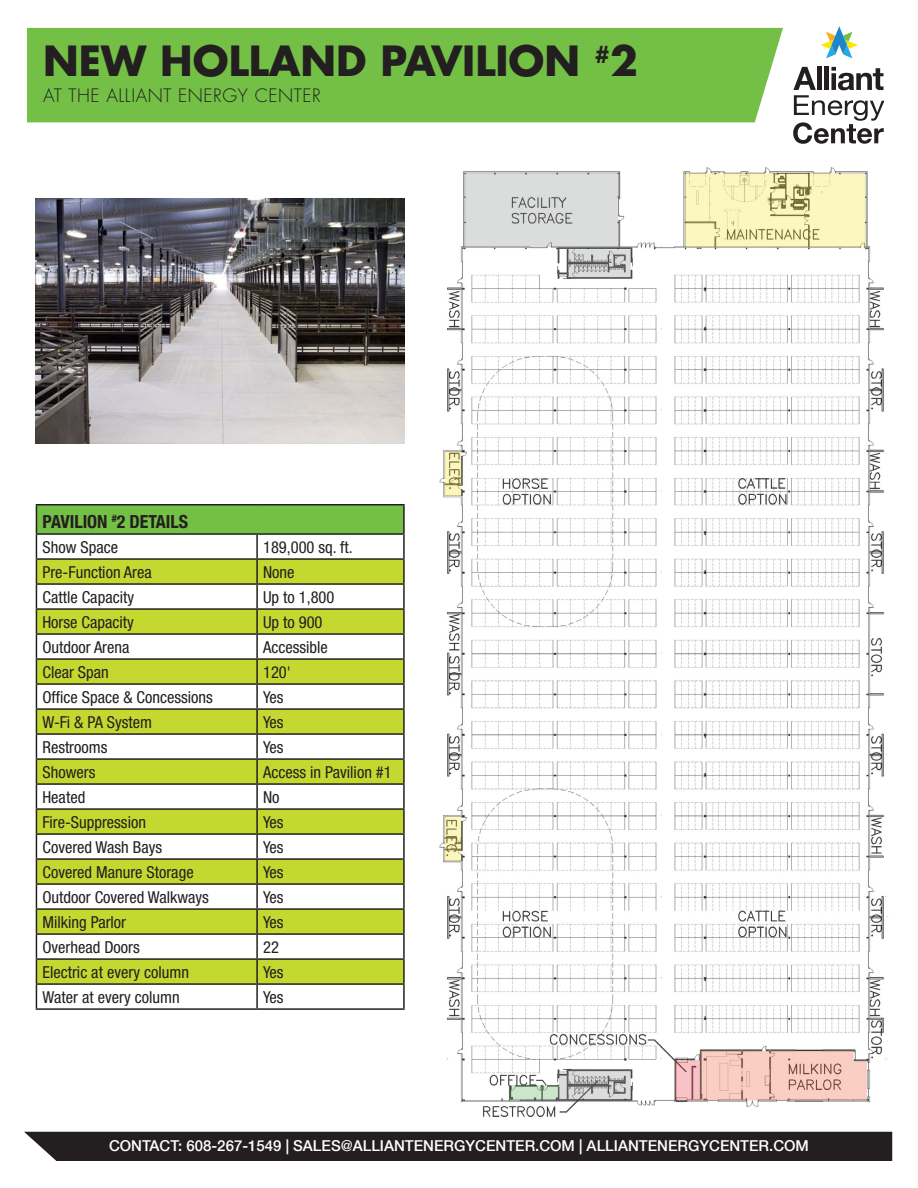
<style>
.page{position:relative;width:918px;height:1188px;background:#fff}
.page>*{position:absolute;margin:0;border:0;box-sizing:border-box;transform-origin:0 0}
.Headline{font:700 40.5px "Futura";color:#231f20}
.Headline-2{font:300 18px "Futura";letter-spacing:.03em;color:#231f20}
.Subhead{font:700 condensed 18px "Helvetica Neue";letter-spacing:-.005em;color:#231f20}
.t1{font:condensed 16.5px "Helvetica Neue";color:#231f20}
.Headline-3{font:500 15px "Helvetica Neue";color:#fff}
</style>
<div class="page">
<div style="left:24px;top:1132px;width:868px;height:29px;background:#231f20"></div>
<svg style="left:793px;top:67px;width:91px;height:77px"></svg>
<svg style="left:820px;top:26px;width:38px;height:33px"></svg>
<div style="left:27px;top:28px;width:756px;height:94px;background:#74bf45"></div>
<hr style="left:36px;top:504px;width:221px;height:2px;background:#231f20">
<hr style="left:257px;top:504px;width:148px;height:2px;background:#231f20">
<hr style="left:403px;top:506px;width:2px;height:27px;background:#231f20">
<hr style="left:257px;top:533px;width:148px;height:2px;background:#231f20">
<hr style="left:403px;top:535px;width:2px;height:23px;background:#231f20">
<hr style="left:257px;top:558px;width:148px;height:2px;background:#231f20">
<hr style="left:403px;top:560px;width:2px;height:23px;background:#231f20">
<hr style="left:257px;top:583px;width:148px;height:2px;background:#231f20">
<hr style="left:403px;top:585px;width:2px;height:23px;background:#231f20">
<hr style="left:257px;top:608px;width:148px;height:2px;background:#231f20">
<hr style="left:403px;top:610px;width:2px;height:23px;background:#231f20">
<hr style="left:257px;top:633px;width:148px;height:2px;background:#231f20">
<hr style="left:403px;top:635px;width:2px;height:23px;background:#231f20">
<hr style="left:257px;top:658px;width:148px;height:2px;background:#231f20">
<hr style="left:403px;top:660px;width:2px;height:23px;background:#231f20">
<hr style="left:257px;top:683px;width:148px;height:2px;background:#231f20">
<hr style="left:403px;top:685px;width:2px;height:23px;background:#231f20">
<hr style="left:257px;top:708px;width:148px;height:2px;background:#231f20">
<hr style="left:403px;top:710px;width:2px;height:23px;background:#231f20">
<hr style="left:257px;top:733px;width:148px;height:2px;background:#231f20">
<hr style="left:403px;top:735px;width:2px;height:23px;background:#231f20">
<hr style="left:257px;top:758px;width:148px;height:2px;background:#231f20">
<hr style="left:403px;top:760px;width:2px;height:23px;background:#231f20">
<hr style="left:257px;top:783px;width:148px;height:2px;background:#231f20">
<hr style="left:403px;top:785px;width:2px;height:23px;background:#231f20">
<hr style="left:257px;top:808px;width:148px;height:2px;background:#231f20">
<hr style="left:403px;top:810px;width:2px;height:23px;background:#231f20">
<hr style="left:257px;top:833px;width:148px;height:2px;background:#231f20">
<hr style="left:403px;top:835px;width:2px;height:23px;background:#231f20">
<hr style="left:257px;top:858px;width:148px;height:2px;background:#231f20">
<hr style="left:403px;top:860px;width:2px;height:23px;background:#231f20">
<hr style="left:257px;top:883px;width:148px;height:2px;background:#231f20">
<hr style="left:403px;top:885px;width:2px;height:23px;background:#231f20">
<hr style="left:257px;top:908px;width:148px;height:2px;background:#231f20">
<hr style="left:403px;top:910px;width:2px;height:23px;background:#231f20">
<hr style="left:257px;top:933px;width:148px;height:2px;background:#231f20">
<hr style="left:403px;top:935px;width:2px;height:23px;background:#231f20">
<hr style="left:257px;top:958px;width:148px;height:2px;background:#231f20">
<hr style="left:403px;top:960px;width:2px;height:23px;background:#231f20">
<svg style="left:36px;top:505px;width:368px;height:503px"></svg>
<hr style="left:257px;top:983px;width:148px;height:2px;background:#231f20">
<hr style="left:256px;top:985px;width:2px;height:23px;background:#231f20">
<hr style="left:403px;top:985px;width:2px;height:23px;background:#231f20">
<hr style="left:36px;top:1008px;width:221px;height:2px;background:#231f20">
<hr style="left:257px;top:1008px;width:148px;height:2px;background:#231f20">
<img style="left:36px;top:198px;width:369px;height:245px">
<img style="left:439px;top:167px;width:449px;height:950px">
<p class="Headline" style="left:43px;top:33px;width:596px">NEW HOLLAND PAVILION <sup>#</sup>2</p>
<p class="Headline-2" style="left:43px;top:84px;width:279px">AT THE ALLIANT ENERGY CENTER</p>
<p class="Subhead" style="left:42px;top:511px;width:147px">PAVILION <sup>#</sup>2 DETAILS</p>
<p class="t1" style="left:42px;top:538px;width:77px">Show Space</p>
<p class="t1" style="left:263px;top:538px;width:91px">189,000 sq. ft.</p>
<p class="t1" style="left:42px;top:563px;width:111px">Pre-Function Area</p>
<p class="t1" style="left:263px;top:563px;width:33px">None</p>
<p class="t1" style="left:42px;top:588px;width:93px">Cattle Capacity</p>
<p class="t1" style="left:263px;top:588px;width:73px">Up to 1,800</p>
<p class="t1" style="left:42px;top:613px;width:93px">Horse Capacity</p>
<p class="t1" style="left:263px;top:613px;width:61px">Up to 900</p>
<p class="t1" style="left:42px;top:638px;width:89px">Outdoor Arena</p>
<p class="t1" style="left:263px;top:638px;width:66px">Accessible</p>
<p class="t1" style="left:42px;top:663px;width:68px">Clear Span</p>
<p class="t1" style="left:263px;top:663px;width:29px">120'</p>
<p class="t1" style="left:42px;top:688px;width:172px">Office Space &amp; Concessions</p>
<p class="t1" style="left:263px;top:688px;width:22px">Yes</p>
<p class="t1" style="left:42px;top:713px;width:111px">W-Fi &amp; PA System</p>
<p class="t1" style="left:263px;top:713px;width:22px">Yes</p>
<p class="t1" style="left:42px;top:738px;width:67px">Restrooms</p>
<p class="t1" style="left:263px;top:738px;width:22px">Yes</p>
<p class="t1" style="left:42px;top:763px;width:54px">Showers</p>
<p class="t1" style="left:263px;top:763px;width:130px">Access in Pavilion #1</p>
<p class="t1" style="left:42px;top:788px;width:44px">Heated</p>
<p class="t1" style="left:263px;top:788px;width:18px">No</p>
<p class="t1" style="left:42px;top:813px;width:105px">Fire-Suppression</p>
<p class="t1" style="left:263px;top:813px;width:22px">Yes</p>
<p class="t1" style="left:42px;top:838px;width:121px">Covered Wash Bays</p>
<p class="t1" style="left:263px;top:838px;width:22px">Yes</p>
<p class="t1" style="left:42px;top:863px;width:153px">Covered Manure Storage</p>
<p class="t1" style="left:263px;top:863px;width:22px">Yes</p>
<p class="t1" style="left:42px;top:888px;width:168px">Outdoor Covered Walkways</p>
<p class="t1" style="left:263px;top:888px;width:22px">Yes</p>
<p class="t1" style="left:42px;top:913px;width:85px">Milking Parlor</p>
<p class="t1" style="left:263px;top:913px;width:22px">Yes</p>
<p class="t1" style="left:42px;top:938px;width:99px">Overhead Doors</p>
<p class="t1" style="left:263px;top:938px;width:17px">22</p>
<p class="t1" style="left:42px;top:963px;width:148px">Electric at every column</p>
<p class="t1" style="left:263px;top:963px;width:22px">Yes</p>
<p class="t1" style="left:42px;top:988px;width:139px">Water at every column</p>
<p class="t1" style="left:263px;top:988px;width:22px">Yes</p>
<p class="Headline-3" style="left:109px;top:1137px;width:701px">CONTACT: 608-267-1549 | SALES@ALLIANTENERGYCENTER.COM | ALLIANTENERGYCENTER.COM</p>
</div>
